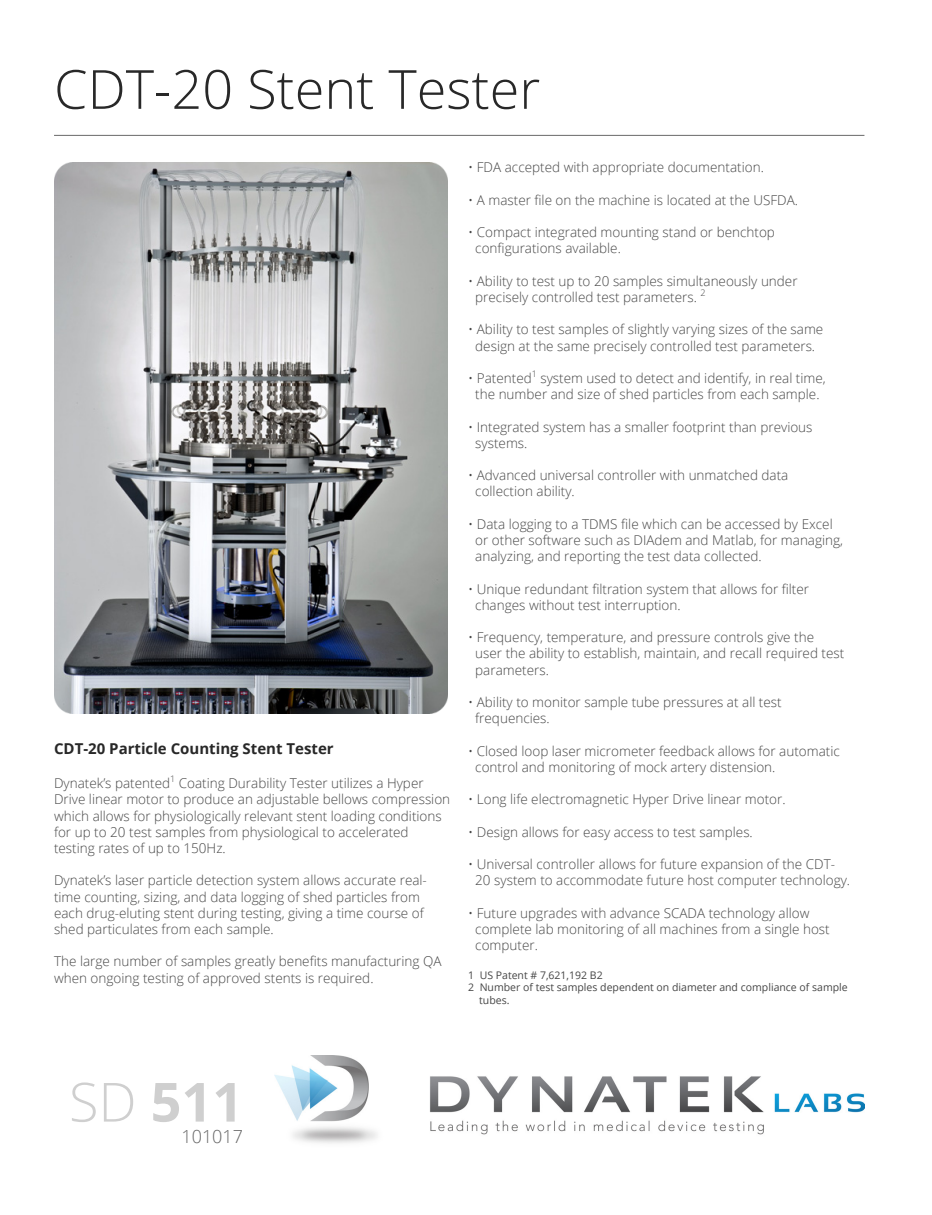
<style>
.page{position:relative;width:932px;height:1215px;background:#fff}
.page>*{position:absolute;margin:0;border:0;box-sizing:border-box;transform-origin:0 0}
.t1{font:300 54px "Open Sans";color:#282828}
.Open_Sans_Paragraph{font:700 54px "Open Sans";color:#cfcfcf}
.Open_Sans_Paragraph-2{font:300 18px "Open Sans";color:#686868}
.Open_Sans_Paragraph-3{font:700 15px "Open Sans";color:#282828}
.Open_Sans_Paragragh{font:300 13.5px/16.2px "Open Sans";color:#464646}
.Open_Sans_Paragragh-2{font:10.5px/12.6px "Open Sans";color:#464646}
.s1{font-weight:300}
</style>
<div class="page">
<img style="left:275px;top:1055px;width:589px;height:89px">
<hr style="left:54px;top:135px;width:810px;height:1px;background:#686868">
<img style="left:54px;top:162px;width:394px;height:551px">
<p class="t1" style="left:54px;top:52px;width:488px">CDT-20 Stent Tester</p>
<p class="Open_Sans_Paragraph-3" style="left:54px;top:738px;width:281px">CDT-20 Particle Counting Stent Tester</p>
<p class="Open_Sans_Paragragh" style="left:54px;top:775px;width:398px">Dynatek’s patented<sup>1</sup> Coating Durability Tester utilizes a Hyper Drive linear motor to produce an adjustable bellows compression which allows for physiologically relevant stent loading conditions for up to 20 test samples from physiological to accelerated testing rates of up to 150Hz.</p>
<p class="Open_Sans_Paragragh" style="left:54px;top:872px;width:374px">Dynatek’s laser particle detection system allows accurate real&shy;time counting, sizing, and data logging of shed particles from each drug-eluting stent during testing, giving a time course of shed particulates from each sample.</p>
<p class="Open_Sans_Paragragh" style="left:54px;top:953px;width:389px">The large number of samples greatly benefits manufacturing QA when ongoing testing of approved stents is required.</p>
<p class="Open_Sans_Paragragh" style="left:468px;top:159px;width:297px">• FDA accepted with appropriate documentation.</p>
<p class="Open_Sans_Paragragh" style="left:468px;top:191px;width:331px">• A master file on the machine is located at the USFDA.</p>
<p class="Open_Sans_Paragragh" style="left:475px;top:224px;width:301px;text-indent:-7px">• Compact integrated mounting stand or benchtop configurations available.</p>
<p class="Open_Sans_Paragragh" style="left:475px;top:272px;width:324px;text-indent:-7px">• Ability to test up to 20 samples simultaneously under precisely controlled test parameters. <sup>2</sup></p>
<p class="Open_Sans_Paragragh" style="left:468px;top:321px;width:356px;text-align:center">• Ability to test samples of slightly varying sizes of the same design at the same precisely controlled test parameters.</p>
<p class="Open_Sans_Paragragh" style="left:468px;top:370px;width:359px;text-align:center">• Patented<sup>1</sup> system used to detect and identify, in real time, the number and size of shed particles from each sample.</p>
<p class="Open_Sans_Paragragh" style="left:475px;top:418px;width:339px;text-indent:-7px">• Integrated system has a smaller footprint than previous systems.</p>
<p class="Open_Sans_Paragragh" style="left:475px;top:467px;width:315px;text-indent:-7px">• Advanced universal controller with unmatched data collection ability.</p>
<p class="Open_Sans_Paragragh" style="left:475px;top:515px;width:369px;text-indent:-7px">• Data logging to a TDMS file which can be accessed by Excel or other software such as DIAdem and Matlab, for managing, analyzing, and reporting the test data collected.</p>
<p class="Open_Sans_Paragragh" style="left:475px;top:580px;width:335px;text-indent:-7px">• Unique redundant filtration system that allows for filter changes without test interruption.</p>
<p class="Open_Sans_Paragragh" style="left:475px;top:629px;width:370px;text-indent:-7px">• Frequency, temperature, and pressure controls give the user the ability to establish, maintain, and recall required test parameters.</p>
<p class="Open_Sans_Paragragh" style="left:475px;top:694px;width:308px;text-indent:-7px">• Ability to monitor sample tube pressures at all test frequencies.</p>
<p class="Open_Sans_Paragragh" style="left:475px;top:742px;width:366px;text-indent:-7px">• Closed loop laser micrometer feedback allows for automatic control and monitoring of mock artery distension.</p>
<p class="Open_Sans_Paragragh" style="left:468px;top:791px;width:319px">• Long life electromagnetic Hyper Drive linear motor.</p>
<p class="Open_Sans_Paragragh" style="left:468px;top:823px;width:286px">• Design allows for easy access to test samples.</p>
<p class="Open_Sans_Paragragh" style="left:475px;top:856px;width:376px;text-indent:-7px">• Universal controller allows for future expansion of the CDT-<br>20 system to accommodate future host computer technology.</p>
<p class="Open_Sans_Paragragh" style="left:475px;top:904px;width:356px;text-indent:-7px">• Future upgrades with advance SCADA technology allow complete lab monitoring of all machines from a single host computer.</p>
<p class="Open_Sans_Paragragh-2" style="left:468px;top:968px;width:136px">1 US Patent # 7,621,192 B2</p>
<p class="Open_Sans_Paragragh-2" style="left:479px;top:981px;width:370px;text-indent:-11px">2 Number of test samples dependent on diameter and compliance of sample tubes.</p>
<p class="Open_Sans_Paragraph" style="left:69px;top:1064px;width:176px"><span class="s1">SD</span> 511</p>
<p class="Open_Sans_Paragraph-2" style="left:181px;top:1124px;width:63px">101017</p>
</div>
